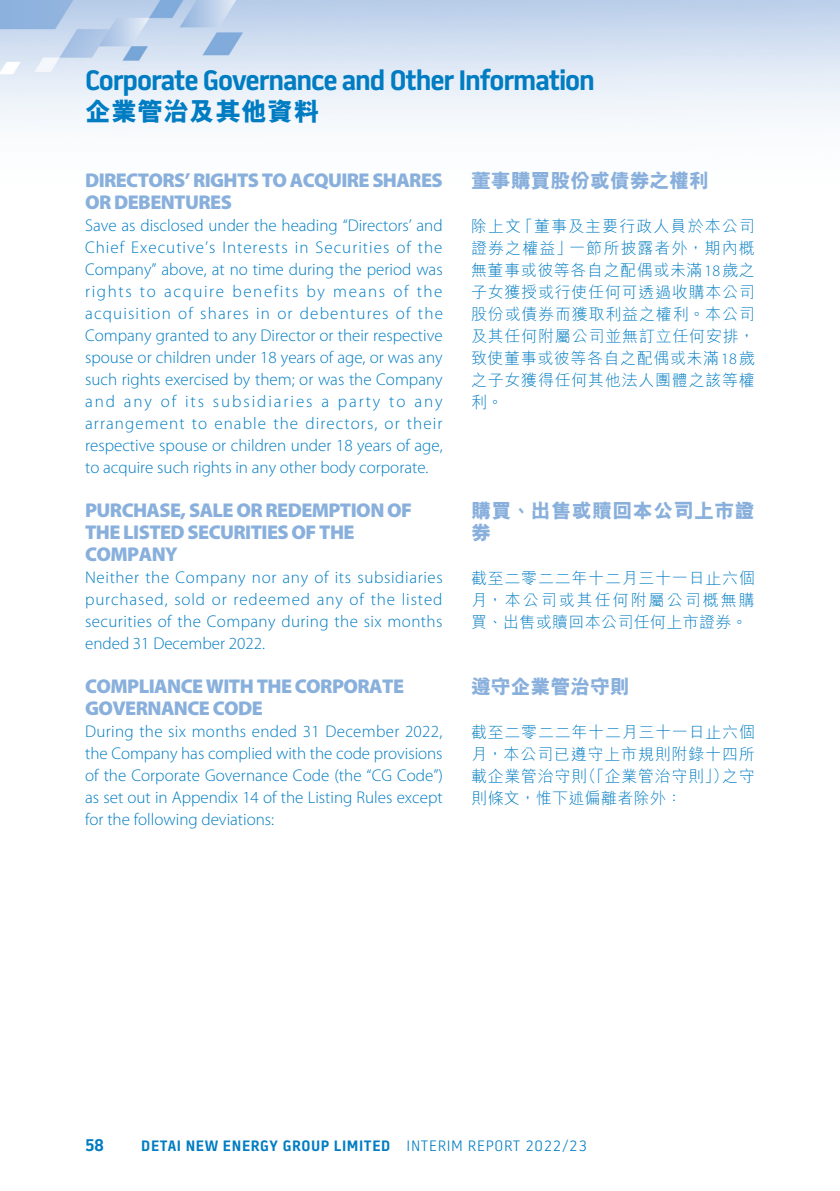
<style>
.page{position:relative;width:840px;height:1191px;background:#fff}
.page>*{position:absolute;margin:0;border:0;box-sizing:border-box;transform-origin:0 0}
.t1{font:700 28px "Battersea";letter-spacing:-.04em;color:#007cc2}
.t2{font:800 26px "M Hei HK";color:#007cc2}
._01_H1_E{font:900 20px/22px "Myriad Pro";letter-spacing:-.03em;color:#89b0dc}
._001_H1_C{font:800 20px "M Hei HK";letter-spacing:-.01em;color:#89b0dc}
._001_H1_C-2{font:800 20px/22px "M Hei HK";letter-spacing:.02em;color:#89b0dc}
._00_txt_E{font:300 17px/22px "Myriad Pro";color:#007cc2;text-align:justify}
.t3{font:700 17px "Battersea";color:#007cc2}
._000_txt_C{font:300 16px/22px "M Hei HK";letter-spacing:.045em;color:#007cc2;text-align:justify}
.t4{font:700 15px "Battersea";letter-spacing:.04em;color:#007cc2}
.s1{font-family:"Myriad Pro"}
.s2{font-weight:300}
</style>
<div class="page">
<h1 class="t1" style="left:85px;top:63px;width:511px">Corporate Governance and Other Information</h1>
<h2 class="t2" style="left:85px;top:98px;width:235px">企業管治及其他資料</h2>
<p class="_01_H1_E" style="left:85px;top:168px;width:359px">DIRECTORS’ RIGHTS TO ACQUIRE SHARES<br>OR DEBENTURES</p>
<p class="_00_txt_E" style="left:85px;top:214px;width:359px">Save as disclosed under the heading “Directors’ and Chief Executive’s Interests in Securities of the Company” above, at no time during the period was rights to acquire benefits by means of the acquisition of shares in or debentures of the Company granted to any Director or their respective spouse or children under 18 years of age, or was any such rights exercised by them; or was the Company and any of its subsidiaries a party to any arrangement to enable the directors, or their respective spouse or children under 18 years of age, to acquire such rights in any other body corporate.</p>
<p class="_01_H1_E" style="left:85px;top:498px;width:328px">PURCHASE, SALE OR REDEMPTION OF<br>THE LISTED SECURITIES OF THE<br>COMPANY</p>
<p class="_00_txt_E" style="left:85px;top:566px;width:359px">Neither the Company nor any of its subsidiaries purchased, sold or redeemed any of the listed securities of the Company during the six months ended 31 December 2022.</p>
<p class="_01_H1_E" style="left:85px;top:674px;width:320px">COMPLIANCE WITH THE CORPORATE<br>GOVERNANCE CODE</p>
<p class="_00_txt_E" style="left:85px;top:720px;width:359px">During the six months ended 31 December 2022, the Company has complied with the code provisions of the Corporate Governance Code (the “CG Code”) as set out in Appendix 14 of the Listing Rules except for the following deviations:</p>
<p class="_001_H1_C" style="left:471px;top:171px;width:239px">董事購買股份或債券之權利</p>
<p class="_000_txt_C" style="left:471px;top:215px;width:285px">除上文「董事及主要行政人員於本公司證券之權益」一節所披露者外，期內概無董事或彼等各自之配偶或未滿<span class="s1">18</span>歲之子女獲授或行使任何可透過收購本公司股份或債券而獲取利益之權利。本公司及其任何附屬公司並無訂立任何安排，致使董事或彼等各自之配偶或未滿<span class="s1">18</span>歲之子女獲得任何其他法人團體之該等權利。</p>
<p class="_001_H1_C-2" style="left:471px;top:499px;width:285px">購買、出售或贖回本公司上市證券</p>
<p class="_000_txt_C" style="left:471px;top:567px;width:285px">截至二零二二年十二月三十一日止六個月，本公司或其任何附屬公司概無購買、出售或贖回本公司任何上市證券。</p>
<p class="_001_H1_C" style="left:471px;top:677px;width:160px">遵守企業管治守則</p>
<p class="_000_txt_C" style="left:471px;top:721px;width:285px">截至二零二二年十二月三十一日止六個月，本公司已遵守上市規則附錄十四所載企業管治守則（「企業管治守則」）之守則條文，惟下述偏離者除外：</p>
<p class="t3" style="left:85px;top:1135px;width:20px">58</p>
<p class="t4" style="left:141px;top:1136px;width:447px">DETAI NEW ENERGY GROUP LIMITED <span class="s2">INTERIM REPORT 2022/23</span></p>
</div>
